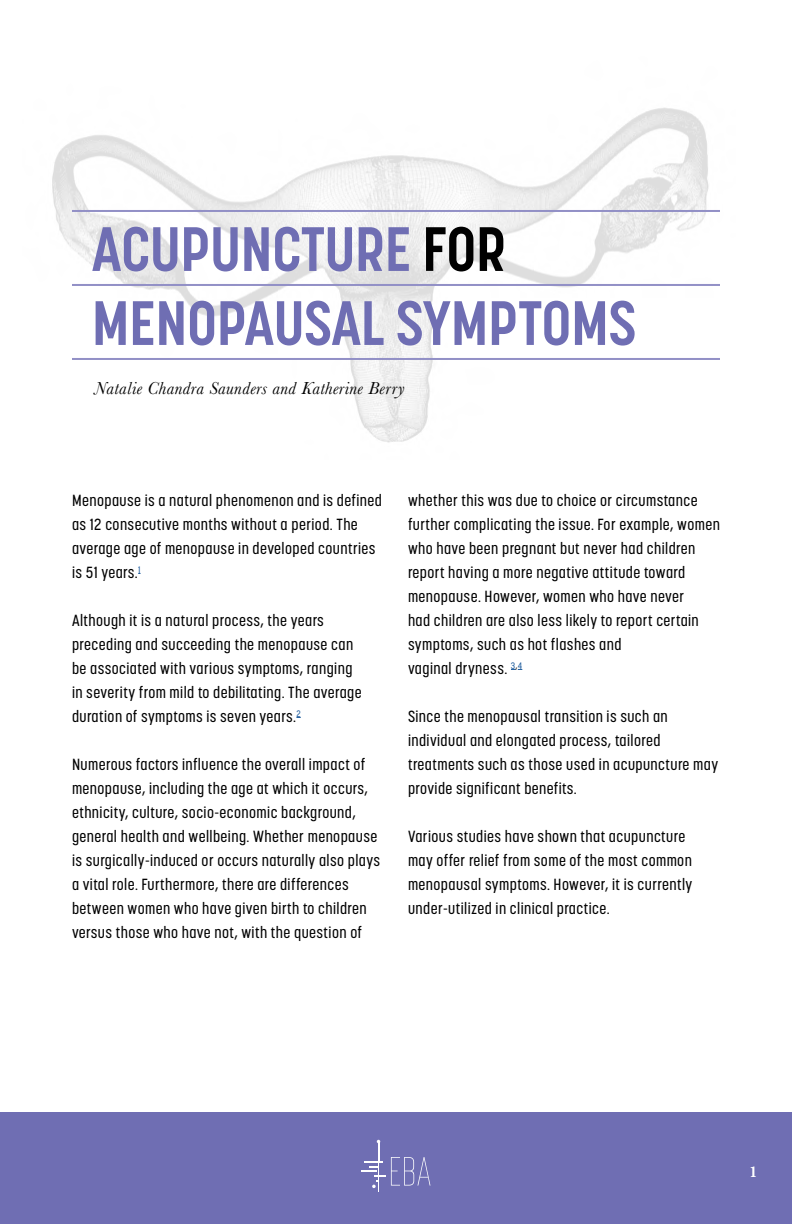
<style>
.page{position:relative;width:792px;height:1224px;background:#fff}
.page>*{position:absolute;margin:0;border:0;box-sizing:border-box;transform-origin:0 0}
.t1{font:700 62px "Korolev Condensed";color:#6f6eb3}
.t2{font:italic 18px "Baskerville";letter-spacing:.025em;color:#000}
.t3{font:500 16px/24px "Korolev Condensed";letter-spacing:.025em;color:#000}
.t4{font:600 16px "Baskerville";color:#fff}
.s1{color:#000}
</style>
<div class="page">
<img style="left:52px;top:108px;width:657px;height:335px">
<hr style="left:72px;top:284px;width:648px;height:2px;background:#9290c6">
<hr style="left:72px;top:210px;width:648px;height:2px;background:#9290c6">
<hr style="left:72px;top:358px;width:648px;height:2px;background:#9290c6">
<div style="left:0;top:1113px;width:792px;height:111px;background:#6f6eb3"></div>
<hr style="left:378px;top:1146px;width:1px;height:46px;background:#fff">
<svg style="left:362px;top:1140px;width:68px;height:48px"></svg>
<p class="t1" style="left:92px;top:213px;width:416px">ACUPUNCTURE <span class="s1">FOR</span></p>
<p class="t1" style="left:92px;top:287px;width:546px">MENOPAUSAL SYMPTOMS</p>
<p class="t2" style="left:94px;top:377px;width:312px">Natalie Chandra Saunders and Katherine Berry</p>
<p class="t3" style="left:72px;top:488px;width:312px">Menopause is a natural phenomenon and is defined as 12 consecutive months without a period. The average age of menopause in developed countries is 51 years.<sup>1</sup></p>
<p class="t3" style="left:72px;top:608px;width:291px">Although it is a natural process, the years preceding and succeeding the menopause can be associated with various symptoms, ranging in severity from mild to debilitating. The average duration of symptoms is seven years.<sup>2</sup></p>
<p class="t3" style="left:72px;top:752px;width:310px">Numerous factors influence the overall impact of menopause, including the age at which it occurs, ethnicity, culture, socio-economic background, general health and wellbeing. Whether menopause is surgically-induced or occurs naturally also plays a vital role. Furthermore, there are differences between women who have given birth to children versus those who have not, with the question of</p>
<p class="t3" style="left:408px;top:488px;width:314px">whether this was due to choice or circumstance further complicating the issue. For example, women who have been pregnant but never had children report having a more negative attitude toward menopause. However, women who have never<br>had children are also less likely to report certain symptoms, such as hot flashes and<br>vaginal dryness. <sup>3</sup><sup>,</sup><sup>4</sup></p>
<p class="t3" style="left:408px;top:704px;width:312px">Since the menopausal transition is such an individual and elongated process, tailored treatments such as those used in acupuncture may provide significant benefits.</p>
<p class="t3" style="left:408px;top:824px;width:286px">Various studies have shown that acupuncture may offer relief from some of the most common menopausal symptoms. However, it is currently under-utilized in clinical practice.</p>
<p class="t4" style="left:750px;top:1160px;width:9px">1</p>
</div>
